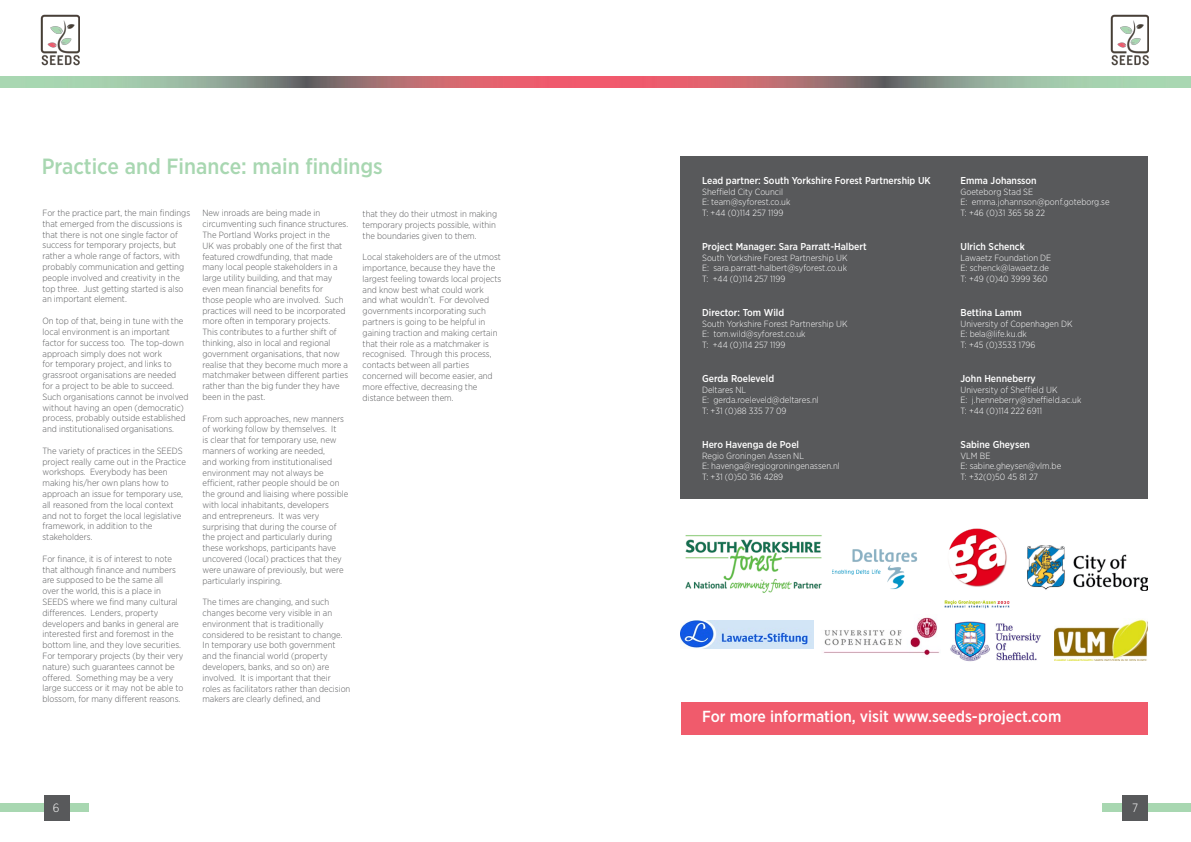
<style>
.page{position:relative;width:1191px;height:842px;background:#fff}
.page>*{position:absolute;margin:0;border:0;box-sizing:border-box;transform-origin:0 0}
.section_header{font:500 22px "Gotham Narrow";color:#a8d7b1}
.body_text{font:500 16px "Gotham Narrow";color:#fff}
.t1{font:300 12px "Gotham Narrow";color:#fff}
.body_text-2{font:500 10px "Gotham Narrow";color:#fff}
.body_text-3{font:300 9px/10.8px "Gotham Narrow";color:#58595b}
.body_text-4{font:300 9px "Gotham Narrow";color:#fff}
</style>
<div class="page">
<div style="left:0;top:803px;width:89px;height:9px;background:#a8d7b1"></div>
<div style="left:1102px;top:803px;width:89px;height:9px;background:#a8d7b1"></div>
<div style="left:44px;top:796px;width:25px;height:25px;background:#58595b"></div>
<div style="left:1122px;top:795px;width:26px;height:25px;background:#58595b"></div>
<img style="left:41px;top:15px;width:38px;height:51px">
<img style="left:1110px;top:15px;width:38px;height:51px">
<img style="left:0;top:77px;width:1191px;height:11px">
<div style="left:680px;top:156px;width:468px;height:343px;background:#58595b"></div>
<img style="left:685px;top:535px;width:137px;height:58px">
<img style="left:833px;top:549px;width:85px;height:41px">
<img style="left:944px;top:528px;width:66px;height:81px">
<img style="left:1028px;top:546px;width:120px;height:44px">
<img style="left:680px;top:621px;width:134px;height:27px">
<img style="left:823px;top:617px;width:116px;height:39px">
<img style="left:950px;top:621px;width:91px;height:41px">
<img style="left:1054px;top:619px;width:94px;height:42px">
<div style="left:681px;top:702px;width:466px;height:33px;background:#f05b6c"></div>
<p class="section_header" style="left:42px;top:152px;width:342px">Practice and Finance: main findings</p>
<p class="body_text-3" style="left:43px;top:207px;width:149px">For the practice part, the main findings that emerged from the discussions is that there is not one single factor of success for temporary projects, but rather a whole range of factors, with probably communication and getting people involved and creativity in the top three. Just getting started is also an important element.</p>
<p class="body_text-3" style="left:43px;top:315px;width:148px">On top of that, being in tune with the local environment is an important factor for success too. The top-down approach simply does not work<br>for temporary project, and links to grassroot organisations are needed for a project to be able to succeed.<br>Such organisations cannot be involved without having an open (democratic) process, probably outside established and institutionalised organisations.</p>
<p class="body_text-3" style="left:43px;top:445px;width:145px">The variety of practices in the SEEDS project really came out in the Practice workshops. Everybody has been making his/her own plans how to approach an issue for temporary use, all reasoned from the local context and not to forget the local legislative framework, in addition to the stakeholders.</p>
<p class="body_text-3" style="left:43px;top:553px;width:142px">For finance, it is of interest to note that although finance and numbers are supposed to be the same all<br>over the world, this is a place in SEEDS where we find many cultural differences. Lenders, property developers and banks in general are interested first and foremost in the bottom line, and they love securities.<br>For temporary projects (by their very nature) such guarantees cannot be offered. Something may be a very large success or it may not be able to blossom, for many different reasons.</p>
<p class="body_text-3" style="left:202px;top:207px;width:147px">New inroads are being made in circumventing such finance structures.<br>The Portland Works project in the<br>UK was probably one of the first that featured crowdfunding, that made many local people stakeholders in a large utility building, and that may even mean financial benefits for<br>those people who are involved. Such practices will need to be incorporated more often in temporary projects.<br>This contributes to a further shift of thinking, also in local and regional government organisations, that now realise that they become much more a matchmaker between different parties rather than the big funder they have been in the past.</p>
<p class="body_text-3" style="left:202px;top:413px;width:147px">From such approaches, new manners of working follow by themselves. It<br>is clear that for temporary use, new manners of working are needed,<br>and working from institutionalised environment may not always be efficient, rather people should be on the ground and liaising where possible with local inhabitants, developers<br>and entrepreneurs. It was very surprising that during the course of the project and particularly during these workshops, participants have uncovered (local) practices that they were unaware of previously, but were particularly inspiring.</p>
<p class="body_text-3" style="left:202px;top:596px;width:149px">The times are changing, and such changes become very visible in an environment that is traditionally considered to be resistant to change.<br>In temporary use both government and the financial world (property developers, banks, and so on) are involved. It is important that their roles as facilitators rather than decision makers are clearly defined, and</p>
<p class="body_text-3" style="left:362px;top:208px;width:136px">that they do their utmost in making temporary projects possible, within the boundaries given to them.</p>
<p class="body_text-3" style="left:362px;top:251px;width:140px">Local stakeholders are of the utmost importance, because they have the largest feeling towards local projects and know best what could work<br>and what wouldn’t. For devolved governments incorporating such partners is going to be helpful in gaining traction and making certain that their role as a matchmaker is recognised. Through this process, contacts between all parties concerned will become easier, and more effective, decreasing the distance between them.</p>
<p class="body_text-2" style="left:702px;top:174px;width:230px">Lead partner: South Yorkshire Forest Partnership UK</p>
<p class="body_text-4" style="left:702px;top:186px;width:83px">Sheffield City Council</p>
<p class="body_text-4" style="left:702px;top:197px;width:90px">E: team@syforest.co.uk</p>
<p class="body_text-4" style="left:702px;top:207px;width:83px">T: +44 (0)114 257 1199</p>
<p class="body_text-2" style="left:702px;top:240px;width:166px">Project Manager: Sara Parratt-Halbert</p>
<p class="body_text-4" style="left:702px;top:252px;width:147px">South Yorkshire Forest Partnership UK</p>
<p class="body_text-4" style="left:702px;top:263px;width:146px">E: sara.parratt-halbert@syforest.co.uk</p>
<p class="body_text-4" style="left:702px;top:273px;width:85px">T: +44 (0)114 257 1199</p>
<p class="body_text-2" style="left:702px;top:306px;width:84px">Director: Tom Wild</p>
<p class="body_text-4" style="left:702px;top:318px;width:147px">South Yorkshire Forest Partnership UK</p>
<p class="body_text-4" style="left:702px;top:329px;width:105px">E: tom.wild@syforest.co.uk</p>
<p class="body_text-4" style="left:702px;top:339px;width:85px">T: +44 (0)114 257 1199</p>
<p class="body_text-2" style="left:702px;top:372px;width:74px">Gerda Roeleveld</p>
<p class="body_text-4" style="left:702px;top:384px;width:46px">Deltares NL</p>
<p class="body_text-4" style="left:702px;top:395px;width:118px">E: gerda.roeleveld@deltares.nl</p>
<p class="body_text-4" style="left:702px;top:405px;width:86px">T: +31 (0)88 335 77 09</p>
<p class="body_text-2" style="left:702px;top:438px;width:98px">Hero Havenga de Poel</p>
<p class="body_text-4" style="left:702px;top:450px;width:103px">Regio Groningen Assen NL</p>
<p class="body_text-4" style="left:702px;top:461px;width:139px">E: havenga@regiogroningenassen.nl</p>
<p class="body_text-4" style="left:702px;top:471px;width:83px">T: +31 (0)50 316 4289</p>
<p class="body_text-2" style="left:960px;top:174px;width:78px">Emma Johansson</p>
<p class="body_text-4" style="left:960px;top:186px;width:74px">Goeteborg Stad SE</p>
<p class="body_text-4" style="left:960px;top:197px;width:151px">E: emma.johannson@ponf.goteborg.se</p>
<p class="body_text-4" style="left:960px;top:207px;width:86px">T: +46 (0)31 365 58 22</p>
<p class="body_text-2" style="left:960px;top:240px;width:66px">Ulrich Schenck</p>
<p class="body_text-4" style="left:960px;top:252px;width:92px">Lawaetz Foundation DE</p>
<p class="body_text-4" style="left:960px;top:263px;width:90px">E: schenck@lawaetz.de</p>
<p class="body_text-4" style="left:960px;top:273px;width:89px">T: +49 (0)40 3999 360</p>
<p class="body_text-2" style="left:960px;top:306px;width:63px">Bettina Lamm</p>
<p class="body_text-4" style="left:960px;top:318px;width:114px">University of Copenhagen DK</p>
<p class="body_text-4" style="left:960px;top:329px;width:68px">E: bela@life.ku.dk</p>
<p class="body_text-4" style="left:960px;top:339px;width:77px">T: +45 (0)3533 1796</p>
<p class="body_text-2" style="left:960px;top:372px;width:77px">John Henneberry</p>
<p class="body_text-4" style="left:960px;top:384px;width:98px">University of Sheffield UK</p>
<p class="body_text-4" style="left:960px;top:395px;width:122px">E: j.henneberry@sheffield.ac.uk</p>
<p class="body_text-4" style="left:960px;top:405px;width:83px">T: +44 (0)114 222 6911</p>
<p class="body_text-2" style="left:960px;top:438px;width:71px">Sabine Gheysen</p>
<p class="body_text-4" style="left:960px;top:450px;width:31px">VLM BE</p>
<p class="body_text-4" style="left:960px;top:461px;width:102px">E: sabine.gheysen@vlm.be</p>
<p class="body_text-4" style="left:960px;top:471px;width:79px">T: +32(0)50 45 81 27</p>
<p class="body_text" style="left:702px;top:706px;width:361px">For more information, visit www.seeds-project.com</p>
<h3 class="t1" style="left:53px;top:801px;width:8px">6</h3>
<h3 class="t1" style="left:1132px;top:801px;width:8px">7</h3>
</div>
